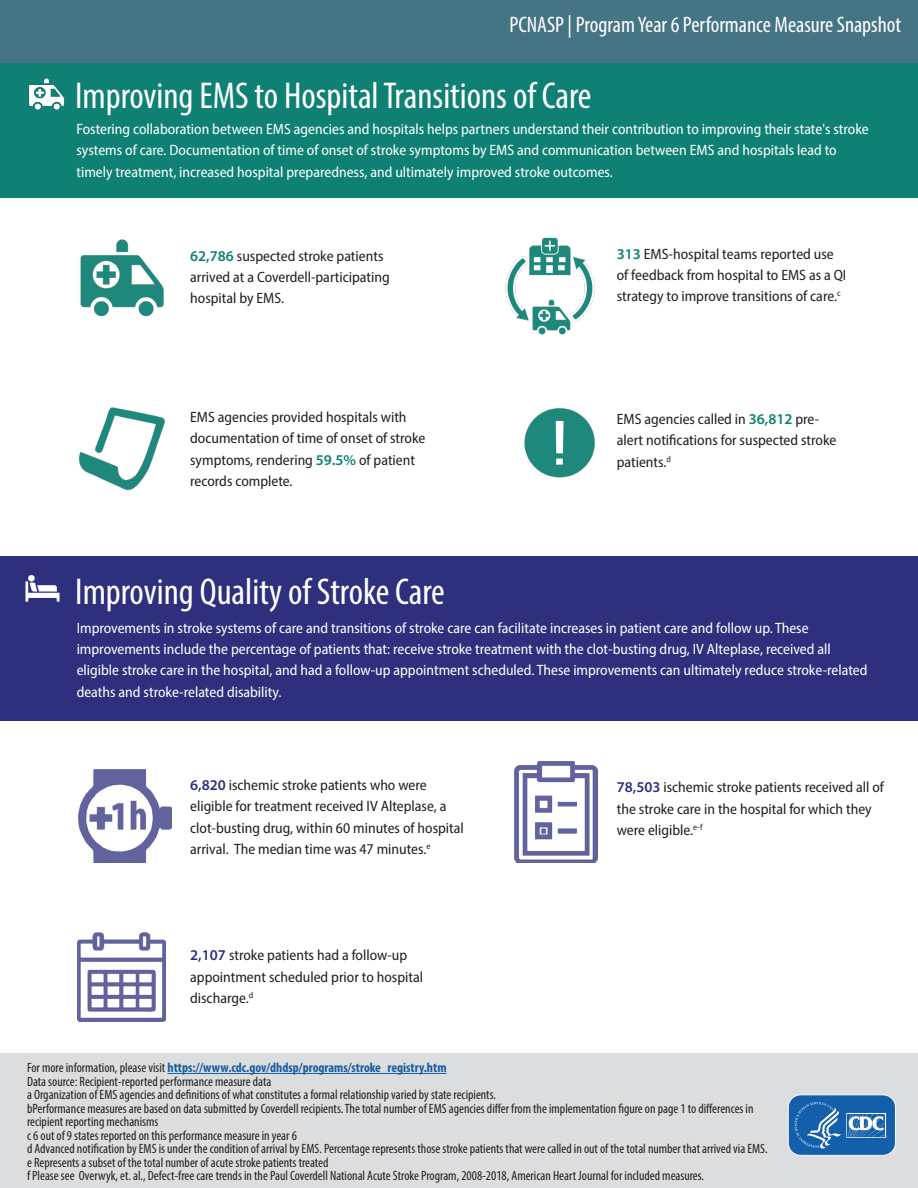
<style>
.page{position:relative;width:918px;height:1188px;background:#fff}
.page>*{position:absolute;margin:0;border:0;box-sizing:border-box;transform-origin:0 0}
.t1{font:condensed 37.5px "Myriad Pro";color:#fff}
.t2{font:condensed 22.5px "Myriad Pro";color:#fff}
.t3{font:semi-condensed 15px/21.5px "Myriad Pro";color:#231f20}
.t4{font:semi-condensed 15px/21.5px "Myriad Pro";color:#fff}
.t5{font:condensed 13.5px/13.5px "Myriad Pro";color:#231f20}
.s1{font-weight:600;font-stretch:normal;color:#0f8174}
.s2{font-weight:600;font-stretch:normal;color:#2e307e}
.s3{font-weight:700;color:#175d9e}
</style>
<div class="page">
<div style="left:0;top:556px;width:918px;height:165px;background:#2e307e"></div>
<div style="left:0;top:64px;width:918px;height:134px;background:#0f8174"></div>
<div style="left:0;top:0;width:918px;height:63px;background:#457485"></div>
<div style="left:0;top:1053px;width:918px;height:135px;background:#dcdddf"></div>
<img style="left:79px;top:407px;width:86px;height:83px">
<img style="left:80px;top:239px;width:84px;height:78px">
<img style="left:524px;top:408px;width:71px;height:70px">
<img style="left:78px;top:932px;width:88px;height:89px">
<img style="left:514px;top:761px;width:84px;height:102px">
<img style="left:78px;top:770px;width:94px;height:93px">
<img style="left:29px;top:78px;width:36px;height:32px">
<img style="left:26px;top:576px;width:33px;height:26px">
<img style="left:505px;top:236px;width:90px;height:99px">
<hr style="left:168px;top:1073px;width:279px;height:1px;background:#175d9e">
<svg style="left:788px;top:1094px;width:108px;height:62px;background:#3d7bb9"></svg>
<h2 class="t2" style="left:509px;top:11px;width:393px">PCNASP | Program Year 6 Performance Measure Snapshot</h2>
<h1 class="t1" style="left:75px;top:73px;width:518px">Improving EMS to Hospital Transitions of Care</h1>
<p class="t4" style="left:76px;top:118px;width:794px">Fostering collaboration between EMS agencies and hospitals helps partners understand their contribution to improving their state's stroke systems of care. Documentation of time of onset of stroke symptoms by EMS and communication between EMS and hospitals lead to timely treatment, increased hospital preparedness, and ultimately improved stroke outcomes.</p>
<p class="t3" style="left:190px;top:245px;width:201px"><span class="s1">62,786</span> suspected stroke patients arrived at a Coverdell-participating hospital by EMS.</p>
<p class="t3" style="left:190px;top:406px;width:237px">EMS agencies provided hospitals with documentation of time of onset of stroke symptoms, rendering <span class="s1">59.5%</span> of patient records complete.</p>
<p class="t3" style="left:617px;top:243px;width:231px"><span class="s1">313</span> EMS-hospital teams reported use of feedback from hospital to EMS as a QI strategy to improve transitions of care.<sup>c</sup></p>
<p class="t3" style="left:617px;top:408px;width:221px">EMS agencies called in <span class="s1">36,812</span> pre&shy;alert notifications for suspected stroke patients.<sup>d</sup></p>
<h1 class="t1" style="left:75px;top:569px;width:371px">Improving Quality of Stroke Care</h1>
<p class="t4" style="left:77px;top:617px;width:792px">Improvements in stroke systems of care and transitions of stroke care can facilitate increases in patient care and follow up. These improvements include the percentage of patients that: receive stroke treatment with the clot-busting drug, IV Alteplase, received all eligible stroke care in the hospital, and had a follow-up appointment scheduled. These improvements can ultimately reduce stroke-related deaths and stroke-related disability.</p>
<p class="t3" style="left:190px;top:774px;width:275px"><span class="s2">6,820</span> ischemic stroke patients who were eligible for treatment received IV Alteplase, a clot-busting drug, within 60 minutes of hospital arrival. The median time was 47 minutes.<sup>e</sup></p>
<p class="t3" style="left:617px;top:776px;width:269px"><span class="s2">78,503</span> ischemic stroke patients received all of the stroke care in the hospital for which they were eligible.<sup>e-f</sup></p>
<p class="t3" style="left:190px;top:944px;width:234px"><span class="s2">2,107</span> stroke patients had a follow-up appointment scheduled prior to hospital discharge.<sup>d</sup></p>
<p class="t5" style="left:27px;top:1061px;width:742px">For more information, please visit <span class="s3">https://www.cdc.gov/dhdsp/programs/stroke_registry.htm<br></span>Data source: Recipient-reported performance measure data<br>a Organization of EMS agencies and definitions of what constitutes a formal relationship varied by state recipients.<br>bPerformance measures are based on data submitted by Coverdell recipients. The total number of EMS agencies differ from the implementation figure on page 1 to differences in recipient reporting mechanisms<br>c 6 out of 9 states reported on this performance measure in year 6<br>d Advanced notification by EMS is under the condition of arrival by EMS. Percentage represents those stroke patients that were called in out of the total number that arrived via EMS. e Represents a subset of the total number of acute stroke patients treated<br>f Please see Overwyk, et. al., Defect-free care trends in the Paul Coverdell National Acute Stroke Program, 2008-2018, American Heart Journal for included measures.</p>
</div>
